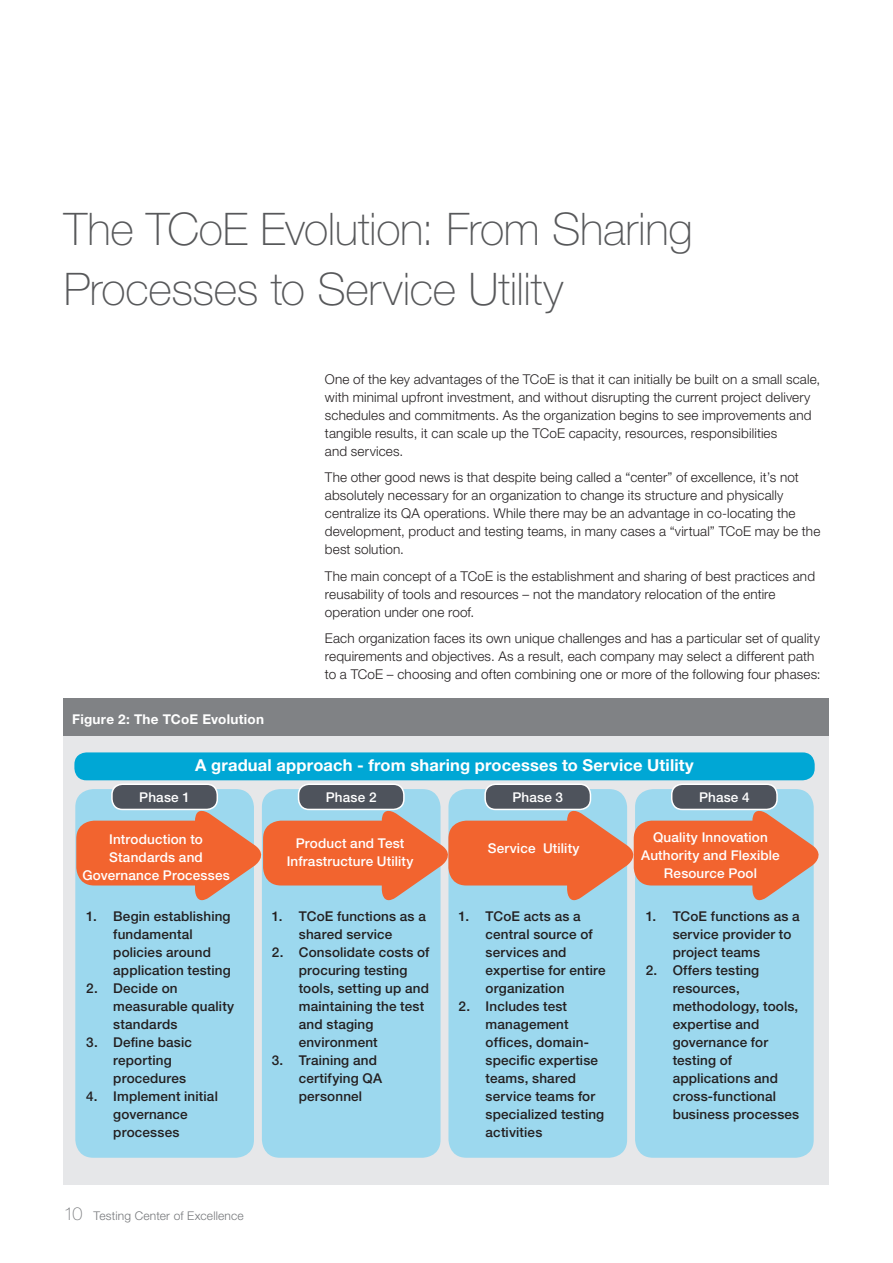
<style>
.page{position:relative;width:893px;height:1263px;background:#fff}
.page>*{position:absolute;margin:0;border:0;box-sizing:border-box;transform-origin:0 0}
.chapter-title1{font:100 45px/60px "Helvetica Neue LT Std";letter-spacing:-.01em;color:#57585a}
.Text-bold{font:700 16.5px "Helvetica Neue LT Std";letter-spacing:.01em;color:#fff}
.text{font:300 13.5px/18px "Helvetica Neue LT Std";letter-spacing:.01em;color:#231f20}
.t1{font:500 13.5px/18px "Helvetica Neue LT Std";letter-spacing:.01em;color:#231f20}
.text-2{font:500 13.5px/18px "Helvetica Neue LT Std";letter-spacing:.01em;color:#fff;text-align:center}
.figure-title{font:700 13.5px "Helvetica Neue LT Std";letter-spacing:.015em;color:#fff}
.t2{font:300 12px "Helvetica Neue LT Std";letter-spacing:.015em;color:#76787b}
.s1{font-weight:100;font-size:18px}
</style>
<div class="page">
<div style="left:64px;top:698px;width:765px;height:43px;background:#808285"></div>
<div style="left:64px;top:737px;width:765px;height:448px;background:#e6e7e9"></div>
<div style="left:75px;top:789px;width:179px;height:369px;background:#9cd8ee;border-radius:18px"></div>
<div style="left:448px;top:789px;width:179px;height:369px;background:#9cd8ee;border-radius:18px"></div>
<div style="left:262px;top:789px;width:179px;height:369px;background:#9cd8ee;border-radius:18px"></div>
<div style="left:635px;top:789px;width:179px;height:369px;background:#9cd8ee;border-radius:18px"></div>
<div style="left:74px;top:752px;width:741px;height:28px;background:#00a7d5;border-radius:12px"></div>
<div style="left:76px;top:821px;width:137px;height:64px;background:#f2642f;border-radius:18px"></div>
<svg style="left:195px;top:803px;width:74px;height:98px"></svg>
<div style="left:263px;top:821px;width:137px;height:64px;background:#f2642f;border-radius:18px"></div>
<svg style="left:382px;top:803px;width:74px;height:104px"></svg>
<div style="left:448px;top:821px;width:137px;height:64px;background:#f2642f;border-radius:18px"></div>
<svg style="left:567px;top:803px;width:74px;height:98px"></svg>
<div style="left:634px;top:821px;width:137px;height:64px;background:#f2642f;border-radius:18px"></div>
<svg style="left:752px;top:803px;width:67px;height:104px"></svg>
<div style="left:112px;top:784px;width:105px;height:25px;background:#4e535c;border-radius:10px"></div>
<div style="left:111px;top:783px;width:107px;height:27px;border:2px solid #fff;border-radius:10px"></div>
<div style="left:299px;top:784px;width:105px;height:25px;background:#4e535c;border-radius:10px"></div>
<div style="left:298px;top:783px;width:107px;height:27px;border:2px solid #fff;border-radius:10px"></div>
<div style="left:485px;top:784px;width:105px;height:25px;background:#4e535c;border-radius:10px"></div>
<div style="left:484px;top:783px;width:107px;height:27px;border:2px solid #fff;border-radius:10px"></div>
<div style="left:672px;top:784px;width:105px;height:25px;background:#4e535c;border-radius:10px"></div>
<div style="left:671px;top:783px;width:107px;height:27px;border:2px solid #fff;border-radius:10px"></div>
<p class="chapter-title1" style="left:64px;top:199px;width:630px">The TCoE Evolution: From Sharing<br>Processes to Service Utility</p>
<p class="figure-title" style="left:72px;top:711px;width:193px">Figure 2: The TCoE Evolution</p>
<p class="text" style="left:325px;top:370px;width:497px">One of the key advantages of the TCoE is that it can initially be built on a small scale, with minimal upfront investment, and without disrupting the current project delivery schedules and commitments. As the organization begins to see improvements and tangible results, it can scale up the TCoE capacity, resources, responsibilities<br>and services.</p>
<p class="text" style="left:325px;top:468px;width:497px">The other good news is that despite being called a “center” of excellence, it’s not absolutely necessary for an organization to change its structure and physically centralize its QA operations. While there may be an advantage in co-locating the development, product and testing teams, in many cases a “virtual” TCoE may be the best solution.</p>
<p class="text" style="left:325px;top:567px;width:492px">The main concept of a TCoE is the establishment and sharing of best practices and reusability of tools and resources – not the mandatory relocation of the entire operation under one roof.</p>
<p class="text" style="left:325px;top:629px;width:497px">Each organization faces its own unique challenges and has a particular set of quality requirements and objectives. As a result, each company may select a different path to a TCoE – choosing and often combining one or more of the following four phases:</p>
<p class="Text-bold" style="left:195px;top:754px;width:500px">A gradual approach - from sharing processes to Service Utility</p>
<p class="text-2" style="left:139px;top:788px;width:52px">Phase 1</p>
<p class="text-2" style="left:326px;top:788px;width:52px">Phase 2</p>
<p class="text-2" style="left:512px;top:788px;width:52px">Phase 3</p>
<p class="text-2" style="left:699px;top:788px;width:52px">Phase 4</p>
<p class="text-2" style="left:82px;top:830px;width:149px">Introduction to<br>Standards and<br>Governance Processes</p>
<p class="text-2" style="left:287px;top:834px;width:128px">Product and Test<br>Infrastructure Utility</p>
<p class="text-2" style="left:488px;top:839px;width:93px">Service Utility</p>
<p class="text-2" style="left:641px;top:828px;width:140px">Quality Innovation<br>Authority and Flexible<br>Resource Pool</p>
<p class="t1" style="left:113px;top:907px;width:119px;text-indent:-27px">1. Begin establishing fundamental policies around application testing</p>
<p class="t1" style="left:113px;top:979px;width:123px;text-indent:-27px">2. Decide on measurable quality standards</p>
<p class="t1" style="left:113px;top:1033px;width:80px;text-indent:-27px">3. Define basic reporting procedures</p>
<p class="t1" style="left:113px;top:1087px;width:106px;text-indent:-27px">4. Implement initial governance processes</p>
<p class="t2" style="left:64px;top:1209px;width:182px"><span class="s1">10</span> Testing Center of Excellence</p>
<p class="t1" style="left:272px;top:907px;width:156px;text-align:center">1. TCoE functions as a shared service</p>
<p class="t1" style="left:299px;top:943px;width:132px;text-indent:-27px">2. Consolidate costs of procuring testing tools, setting up and maintaining the test and staging environment</p>
<p class="t1" style="left:299px;top:1051px;width:85px;text-indent:-27px">3. Training and certifying QA personnel</p>
<p class="t1" style="left:486px;top:907px;width:121px;text-indent:-27px">1. TCoE acts as a central source of services and expertise for entire organization</p>
<p class="t1" style="left:486px;top:997px;width:120px;text-indent:-27px">2. Includes test management offices, domain&shy;specific expertise teams, shared service teams for specialized testing activities</p>
<p class="t1" style="left:673px;top:907px;width:129px;text-indent:-27px">1. TCoE functions as a service provider to project teams</p>
<p class="t1" style="left:673px;top:961px;width:128px;text-indent:-27px">2. Offers testing resources, methodology, tools, expertise and governance for testing of applications and cross-functional business processes</p>
</div>
